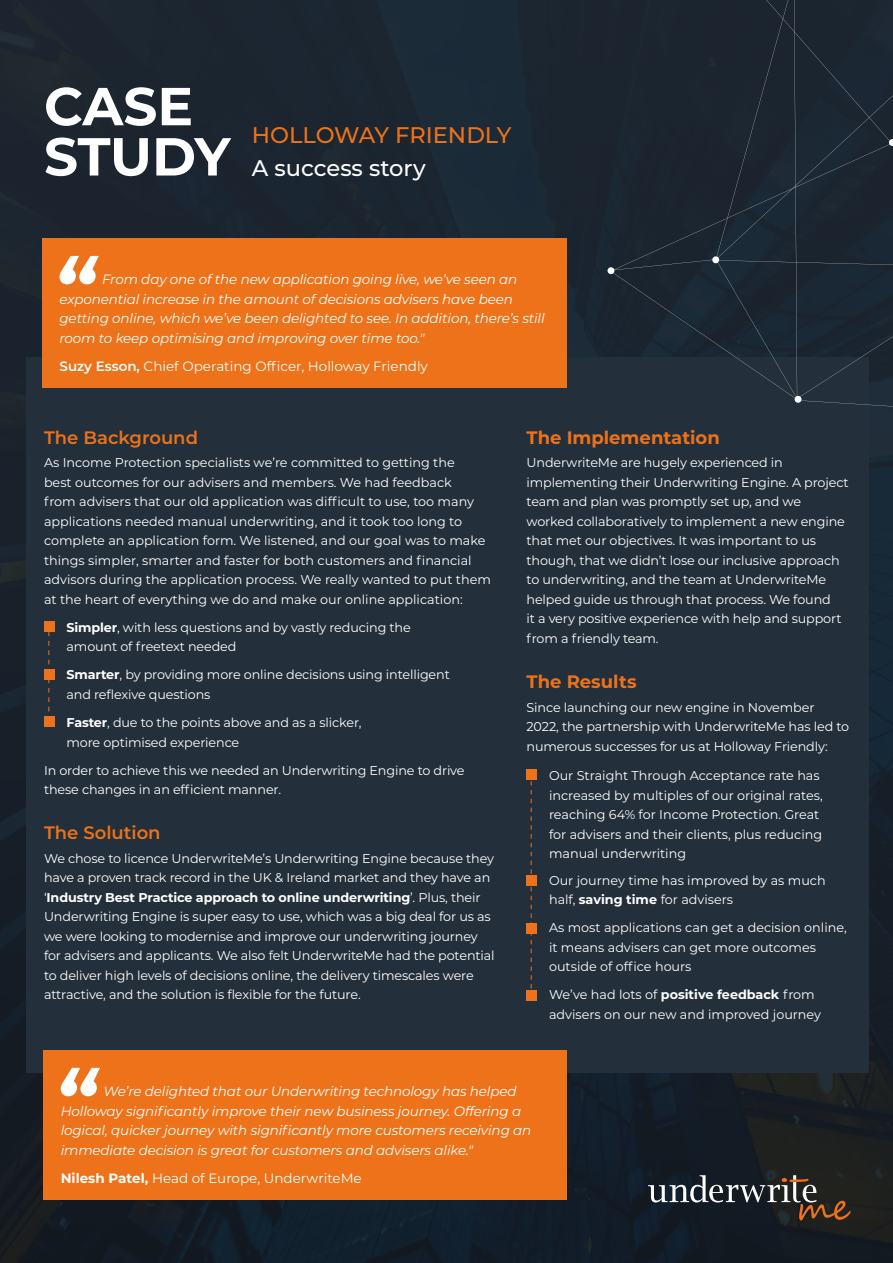
<style>
.page{position:relative;width:893px;height:1263px;background:#fff}
.page>*{position:absolute;margin:0;border:0;box-sizing:border-box;transform-origin:0 0}
.t1{font:700 53.4px/50.2px "Montserrat";letter-spacing:-.01em;color:#fff}
.t2{font:500 22.65px "Montserrat";color:#ee7219}
.t3{font:500 22.65px "Montserrat";color:#fff}
.t4{font:700 18px "Montserrat";color:#ee7219}
.t5{font:600 18px "Montserrat";color:#ee7219}
.t6{font:italic 13.5px/19.5px "Montserrat";letter-spacing:-.01em;color:#fff}
.t7{font:13.5px "Montserrat";color:#fff}
.t8{font:12.75px/19.5px "Montserrat";letter-spacing:-.01em;color:#fff}
.s1{font-weight:600}
.s2{font-weight:700}
</style>
<div class="page">
<img style="left:0;top:0;width:893px;height:1263px">
<div style="left:26px;top:357px;width:843px;height:715px;background:#232f3b"></div>
<svg style="left:610px;top:0;width:283px;height:417px;background:#1c2833"></svg>
<svg style="left:889px;top:139px;width:4px;height:7px"></svg>
<div style="left:795px;top:396px;width:6px;height:7px;background:#fff;border-radius:50%"></div>
<div style="left:712px;top:256px;width:7px;height:7px;background:#fff;border-radius:50%"></div>
<div style="left:607px;top:267px;width:7px;height:7px;background:#fff;border-radius:50%"></div>
<svg style="left:648px;top:1175px;width:202px;height:45px;background:#3a3a3b"></svg>
<div style="left:44px;top:621px;width:11px;height:11px;background:#ee7219"></div>
<div style="left:44px;top:669px;width:11px;height:10px;background:#ee7219"></div>
<div style="left:44px;top:716px;width:11px;height:11px;background:#ee7219"></div>
<div style="left:527px;top:769px;width:10px;height:11px;background:#ee7219"></div>
<div style="left:527px;top:875px;width:10px;height:11px;background:#ee7219"></div>
<div style="left:527px;top:923px;width:10px;height:11px;background:#ee7219"></div>
<div style="left:527px;top:990px;width:10px;height:11px;background:#ee7219"></div>
<div style="left:44px;top:1051px;width:523px;height:149px;background:#ee7219"></div>
<svg style="left:61px;top:1068px;width:39px;height:28px"></svg>
<div style="left:43px;top:239px;width:524px;height:149px;background:#ee7219"></div>
<svg style="left:60px;top:256px;width:39px;height:28px"></svg>
<svg style="left:531px;top:781px;width:1px;height:207px"></svg>
<svg style="left:48px;top:632px;width:1px;height:80px"></svg>
<h1 class="t1" style="left:44px;top:85px;width:188px">CASE<br>STUDY</h1>
<h2 class="t2" style="left:252px;top:127px;width:261px">HOLLOWAY FRIENDLY</h2>
<h2 class="t3" style="left:252px;top:159px;width:176px">A success story</h2>
<p class="t6" style="left:60px;top:271px;width:487px;text-indent:42px">From day one of the new application going live, we’ve seen an exponential increase in the amount of decisions advisers have been getting online, which we’ve been delighted to see. In addition, there’s still room to keep optimising and improving over time too."</p>
<p class="t7" style="left:60px;top:361px;width:370px"><span class="s1">Suzy Esson,</span> Chief Operating Officer, Holloway Friendly</p>
<h3 class="t5" style="left:44px;top:430px;width:156px">The Background</h3>
<p class="t8" style="left:44px;top:454px;width:448px">As Income Protection specialists we’re committed to getting the<br>best outcomes for our advisers and members. We had feedback<br>from advisers that our old application was difficult to use, too many applications needed manual underwriting, and it took too long to complete an application form. We listened, and our goal was to make things simpler, smarter and faster for both customers and financial advisors during the application process. We really wanted to put them at the heart of everything we do and make our online application:</p>
<p class="t8" style="left:67px;top:619px;width:346px"><span class="s2">Simpler</span>, with less questions and by vastly reducing the amount of freetext needed</p>
<p class="t8" style="left:67px;top:666px;width:385px"><span class="s2">Smarter</span>, by providing more online decisions using intelligent and reflexive questions</p>
<p class="t8" style="left:67px;top:714px;width:297px"><span class="s2">Faster</span>, due to the points above and as a slicker, more optimised experience</p>
<p class="t8" style="left:44px;top:761px;width:422px">In order to achieve this we needed an Underwriting Engine to drive these changes in an efficient manner.</p>
<h3 class="t5" style="left:44px;top:825px;width:118px">The Solution</h3>
<p class="t8" style="left:44px;top:849px;width:452px">We chose to licence UnderwriteMe’s Underwriting Engine because they have a proven track record in the UK &amp; Ireland market and they have an ‘<span class="s2">Industry Best Practice approach to online underwriting</span>’. Plus, their Underwriting Engine is super easy to use, which was a big deal for us as we were looking to modernise and improve our underwriting journey for advisers and applicants. We also felt UnderwriteMe had the potential to deliver high levels of decisions online, the delivery timescales were attractive, and the solution is flexible for the future.</p>
<h3 class="t4" style="left:526px;top:429px;width:195px">The Implementation</h3>
<p class="t8" style="left:526px;top:454px;width:324px">UnderwriteMe are hugely experienced in implementing their Underwriting Engine. A project team and plan was promptly set up, and we worked collaboratively to implement a new engine that met our objectives. It was important to us though, that we didn’t lose our inclusive approach to underwriting, and the team at UnderwriteMe helped guide us through that process. We found<br>it a very positive experience with help and support from a friendly team.</p>
<h3 class="t4" style="left:526px;top:674px;width:112px">The Results</h3>
<p class="t8" style="left:526px;top:698px;width:324px">Since launching our new engine in November<br>2022, the partnership with UnderwriteMe has led to numerous successes for us at Holloway Friendly:</p>
<p class="t8" style="left:549px;top:767px;width:275px">Our Straight Through Acceptance rate has increased by multiples of our original rates, reaching 64% for Income Protection. Great for advisers and their clients, plus reducing manual underwriting</p>
<p class="t8" style="left:549px;top:871px;width:278px">Our journey time has improved by as much half, <span class="s2">saving time</span> for advisers</p>
<p class="t8" style="left:549px;top:919px;width:299px">As most applications can get a decision online, it means advisers can get more outcomes outside of office hours</p>
<p class="t8" style="left:549px;top:986px;width:274px">We’ve had lots of <span class="s2">positive feedback</span> from advisers on our new and improved journey</p>
<p class="t6" style="left:61px;top:1083px;width:472px;text-indent:43px">We’re delighted that our Underwriting technology has helped Holloway significantly improve their new business journey. Offering a logical, quicker journey with significantly more customers receiving an immediate decision is great for customers and advisers alike."</p>
<p class="t7" style="left:61px;top:1173px;width:303px"><span class="s2">Nilesh Patel,</span> Head of Europe, UnderwriteMe</p>
</div>
